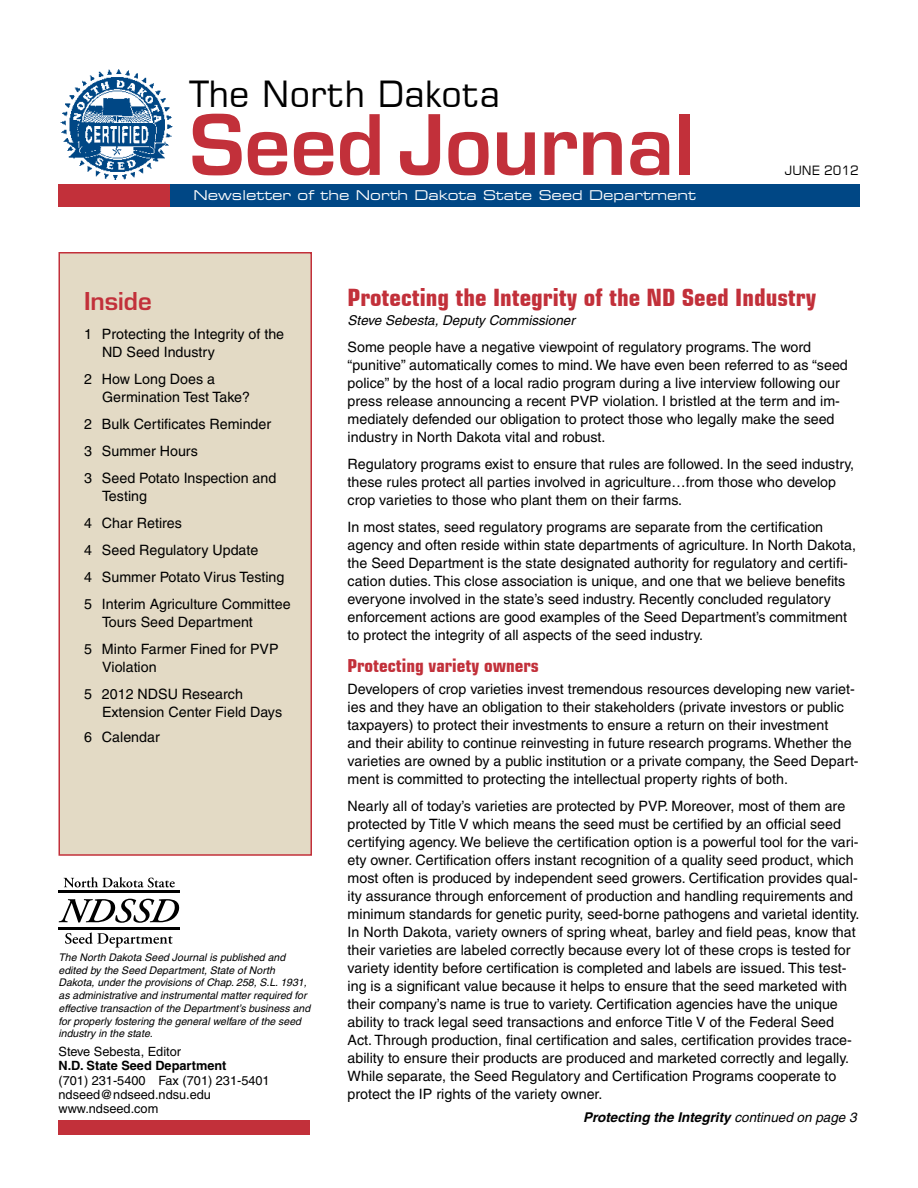
<style>
.page{position:relative;width:918px;height:1188px;background:#fff}
.page>*{position:absolute;margin:0;border:0;box-sizing:border-box;transform-origin:0 0}
.t1{font:81px "Square 721 Dm";color:#c2303a}
.t2{font:36px "Square 721 BT";color:#000}
.Subhead_1_bold_narro{font:700 condensed 24px "Square 721 BT";color:#c2303a;scale:1.05 1}
.Subhead_1{font:24px "Square 721 Dm";color:#c2303a}
.Subhead_2_bold_narro{font:700 condensed 18px "Square 721 BT";color:#c2303a;scale:1.05 1}
.Body_text{font:14.25px/18px "Helvetica";color:#000}
.Contents_text{font:14.25px/18px "Helvetica";color:#000}
.t3{font:expanded 13.5px "Square 721 BT";color:#fff}
.Body_text-2{font:italic 700 13.5px "Helvetica";color:#000}
.Author{font:italic 13.5px "Helvetica";color:#000}
.Body_text-3{font:12.75px/14.2px "Helvetica";color:#000}
.t4{font:12.75px "Square 721 BT";color:#000}
.Body_text-4{font:italic 10.5px/12.8px "Helvetica";color:#000}
.s1{font-weight:700}
.s2{font-weight:400}
</style>
<div class="page">
<div style="left:58px;top:252px;width:254px;height:604px;background:#e3dac5;border:2px solid #c2303a"></div>
<img style="left:61px;top:69px;width:111px;height:111px">
<div style="left:165px;top:184px;width:695px;height:22px;background:#004785"></div>
<div style="left:58px;top:184px;width:112px;height:22px;background:#c2303a"></div>
<svg style="left:64px;top:877px;width:111px;height:11px"></svg>
<svg style="left:65px;top:932px;width:108px;height:16px"></svg>
<svg style="left:59px;top:899px;width:120px;height:24px"></svg>
<hr style="left:59px;top:890px;width:121px;height:3px;background:#000">
<hr style="left:59px;top:927px;width:121px;height:3px;background:#000">
<div style="left:58px;top:1120px;width:252px;height:16px;background:#c2303a"></div>
<p class="t2" style="left:190px;top:71px;width:312px">The North Dakota</p>
<p class="t1" style="left:190px;top:94px;width:507px">Seed Journal</p>
<p class="t3" style="left:194px;top:187px;width:504px">Newsletter of the North Dakota State Seed Department</p>
<p class="t4" style="left:785px;top:163px;width:75px">JUNE 2012</p>
<p class="Subhead_1" style="left:84px;top:287px;width:69px">Inside</p>
<p class="Contents_text" style="left:102px;top:325px;width:184px;text-indent:-18px">1 Protecting the Integrity of the<br>ND Seed Industry</p>
<p class="Contents_text" style="left:102px;top:370px;width:150px;text-indent:-18px">2 How Long Does a<br>Germination Test Take?</p>
<p class="Contents_text" style="left:84px;top:415px;width:189px">2 Bulk Certificates Reminder</p>
<p class="Contents_text" style="left:84px;top:442px;width:115px">3 Summer Hours</p>
<p class="Contents_text" style="left:102px;top:469px;width:176px;text-indent:-18px">3 Seed Potato Inspection and<br>Testing</p>
<p class="Contents_text" style="left:84px;top:514px;width:99px">4 Char Retires</p>
<p class="Contents_text" style="left:84px;top:541px;width:176px">4 Seed Regulatory Update</p>
<p class="Contents_text" style="left:84px;top:568px;width:202px">4 Summer Potato Virus Testing</p>
<p class="Contents_text" style="left:102px;top:595px;width:190px;text-indent:-18px">5 Interim Agriculture Committee<br>Tours Seed Department</p>
<p class="Contents_text" style="left:102px;top:640px;width:178px;text-indent:-18px">5 Minto Farmer Fined for PVP<br>Violation</p>
<p class="Contents_text" style="left:102px;top:685px;width:182px;text-indent:-18px">5 2012 NDSU Research<br>Extension Center Field Days</p>
<p class="Contents_text" style="left:84px;top:728px;width:77px">6 Calendar</p>
<p class="Body_text-4" style="left:58px;top:951px;width:253px">The North Dakota Seed Journal is published and edited by the Seed Department, State of North Dakota, under the provisions of Chap. 258, S.L. 1931, as administrative and instrumental matter required for effective transaction of the Department’s business and for properly fostering the general welfare of the seed industry in the state.</p>
<p class="Body_text-3" style="left:58px;top:1045px;width:124px">Steve Sebesta, Editor</p>
<p class="Body_text-3" style="left:58px;top:1059px;width:213px"><span class="s1">N.D. State Seed Department<br></span>(701) 231-5400 Fax (701) 231-5401 ndseed@ndseed.ndsu.edu www.ndseed.com</p>
<p class="Subhead_1_bold_narro" style="left:348px;top:283px;width:448px">Protecting the Integrity of the ND Seed Industry</p>
<p class="Author" style="left:348px;top:313px;width:229px">Steve Sebesta, Deputy Commissioner</p>
<p class="Body_text" style="left:348px;top:338px;width:502px">Some people have a negative viewpoint of regulatory programs. The word “punitive” automatically comes to mind. We have even been referred to as “seed police” by the host of a local radio program during a live interview following our press release announcing a recent PVP violation. I bristled at the term and im&shy;mediately defended our obligation to protect those who legally make the seed industry in North Dakota vital and robust.</p>
<p class="Body_text" style="left:348px;top:455px;width:508px">Regulatory programs exist to ensure that rules are followed. In the seed industry, these rules protect all parties involved in agriculture…from those who develop crop varieties to those who plant them on their farms.</p>
<p class="Body_text" style="left:348px;top:518px;width:510px">In most states, seed regulatory programs are separate from the certification agency and often reside within state departments of agriculture. In North Dakota, the Seed Department is the state designated authority for regulatory and certifi&shy;cation duties. This close association is unique, and one that we believe benefits everyone involved in the state’s seed industry. Recently concluded regulatory enforcement actions are good examples of the Seed Department’s commitment to protect the integrity of all aspects of the seed industry.</p>
<p class="Subhead_2_bold_narro" style="left:348px;top:655px;width:184px">Protecting variety owners</p>
<p class="Body_text" style="left:348px;top:680px;width:513px">Developers of crop varieties invest tremendous resources developing new variet&shy;ies and they have an obligation to their stakeholders (private investors or public taxpayers) to protect their investments to ensure a return on their investment<br>and their ability to continue reinvesting in future research programs. Whether the varieties are owned by a public institution or a private company, the Seed Depart&shy;ment is committed to protecting the intellectual property rights of both.</p>
<p class="Body_text" style="left:348px;top:797px;width:513px">Nearly all of today’s varieties are protected by PVP. Moreover, most of them are protected by Title V which means the seed must be certified by an official seed certifying agency. We believe the certification option is a powerful tool for the vari&shy;ety owner. Certification offers instant recognition of a quality seed product, which most often is produced by independent seed growers. Certification provides qual&shy;ity assurance through enforcement of production and handling requirements and minimum standards for genetic purity, seed-borne pathogens and varietal identity.<br>In North Dakota, variety owners of spring wheat, barley and field peas, know that their varieties are labeled correctly because every lot of these crops is tested for variety identity before certification is completed and labels are issued. This test&shy;ing is a significant value because it helps to ensure that the seed marketed with their company’s name is true to variety. Certification agencies have the unique ability to track legal seed transactions and enforce Title V of the Federal Seed Act. Through production, final certification and sales, certification provides trace&shy;ability to ensure their products are produced and marketed correctly and legally.<br>While separate, the Seed Regulatory and Certification Programs cooperate to protect the IP rights of the variety owner.</p>
<p class="Body_text-2" style="left:583px;top:1109px;width:275px">Protecting the Integrity <span class="s2">continued on page 3</span></p>
</div>
